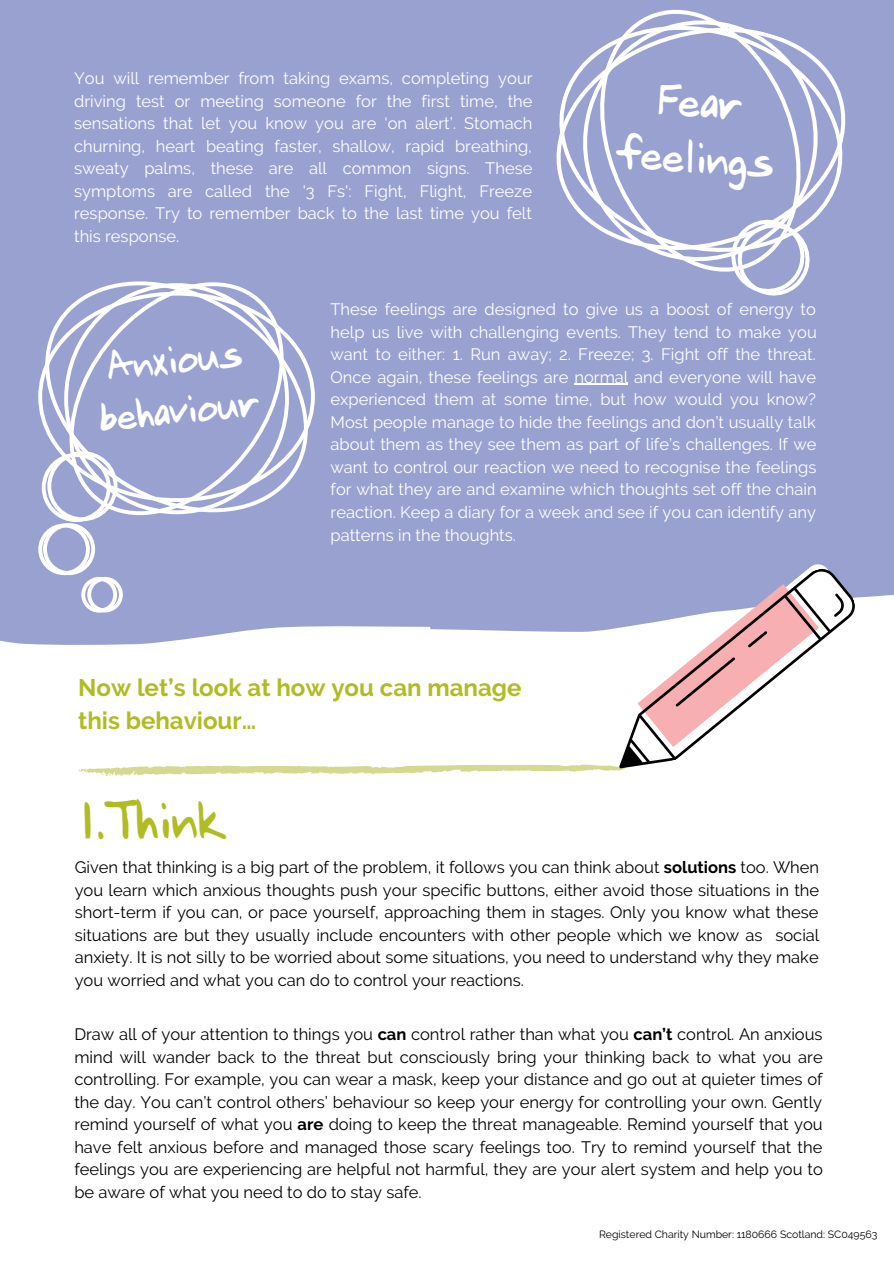
<style>
.page{position:relative;width:894px;height:1264px;background:#fff}
.page>*{position:absolute;margin:0;border:0;box-sizing:border-box;transform-origin:0 0}
.t1{font:47.25px "Mook";color:#b0bc22}
.t2{font:40.05px/55.8px "Mook";color:#fff;text-align:center}
.t3{font:35.85px/49.9px "Mook";color:#fff;text-align:center}
.t4{font:700 24px/32.7px "Raleway";color:#b0bc22}
.t5{font:16.5px/22.5px "Raleway";color:#000;text-align:justify}
.t6{font:16.5px/22.5px "Raleway";color:#fff;text-align:justify}
.t7{font:10.5px "Raleway";color:#000}
.s1{font-weight:700}
</style>
<div class="page">
<div style="left:0;top:0;width:893px;height:645px;background:#99a1d0"></div>
<div style="left:531px;top:0;width:339px;height:285px;background:#99a1d0"></div>
<svg style="left:553px;top:0;width:293px;height:290px;background:#a6add5"></svg>
<svg style="left:722px;top:211px;width:96px;height:94px"></svg>
<svg style="left:38px;top:292px;width:277px;height:210px;fill:#99a1d0"></svg>
<svg style="left:64px;top:283px;width:225px;height:231px;background:#a8afd7"></svg>
<svg style="left:38px;top:451px;width:85px;height:161px"></svg>
<svg style="left:78px;top:764px;width:503px;height:12px"></svg>
<svg style="left:581px;top:562px;width:301px;height:209px"></svg>
<hr style="left:574px;top:384px;width:54px;height:1px;background:#fff">
<p class="t6" style="left:74px;top:67px;width:460px">You will remember from taking exams, completing your driving test or meeting someone for the first time, the sensations that let you know you are ‘on alert’. Stomach churning, heart beating faster, shallow, rapid breathing, sweaty palms, these are all common signs. These symptoms are called the '3 Fs': Fight, Flight, Freeze response. Try to remember back to the last time you felt this response.</p>
<h2 class="t2" style="left:621px;top:74px;width:159px;rotate:4deg">Fear feelings</h2>
<h3 class="t3" style="left:92px;top:348px;width:161px;rotate:-6deg">Anxious behaviour</h3>
<p class="t6" style="left:330px;top:298px;width:487px">These feelings are designed to give us a boost of energy to help us live with challenging events. They tend to make you want to either: 1. Run away; 2. Freeze; 3. Fight off the threat.<br>Once again, these feelings are normal and everyone will have experienced them at some time, but how would you know?<br>Most people manage to hide the feelings and don’t usually talk about them as they see them as part of life’s challenges. If we want to control our reaction we need to recognise the feelings for what they are and examine which thoughts set off the chain reaction. Keep a diary for a week and see if you can identify any patterns in the thoughts.</p>
<h3 class="t4" style="left:78px;top:671px;width:445px">Now let’s look at how you can manage this behaviour…</h3>
<h1 class="t1" style="left:79px;top:791px;width:148px">1.Think</h1>
<p class="t5" style="left:75px;top:856px;width:746px">Given that thinking is a big part of the problem, it follows you can think about <span class="s1">solutions</span> too. When you learn which anxious thoughts push your specific buttons, either avoid those situations in the short-term if you can, or pace yourself, approaching them in stages. Only you know what these situations are but they usually include encounters with other people which we know as social anxiety. It is not silly to be worried about some situations, you need to understand why they make you worried and what you can do to control your reactions.</p>
<p class="t5" style="left:74px;top:1023px;width:750px">Draw all of your attention to things you <span class="s1">can</span> control rather than what you <span class="s1">can’t</span> control. An anxious mind will wander back to the threat but consciously bring your thinking back to what you are controlling. For example, you can wear a mask, keep your distance and go out at quieter times of the day. You can’t control others’ behaviour so keep your energy for controlling your own. Gently remind yourself of what you <span class="s1">are</span> doing to keep the threat manageable. Remind yourself that you have felt anxious before and managed those scary feelings too. Try to remind yourself that the feelings you are experiencing are helpful not harmful, they are your alert system and help you to be aware of what you need to do to stay safe.</p>
<p class="t7" style="left:599px;top:1228px;width:280px">Registered Charity Number: 1180666 Scotland: SC049563</p>
</div>
